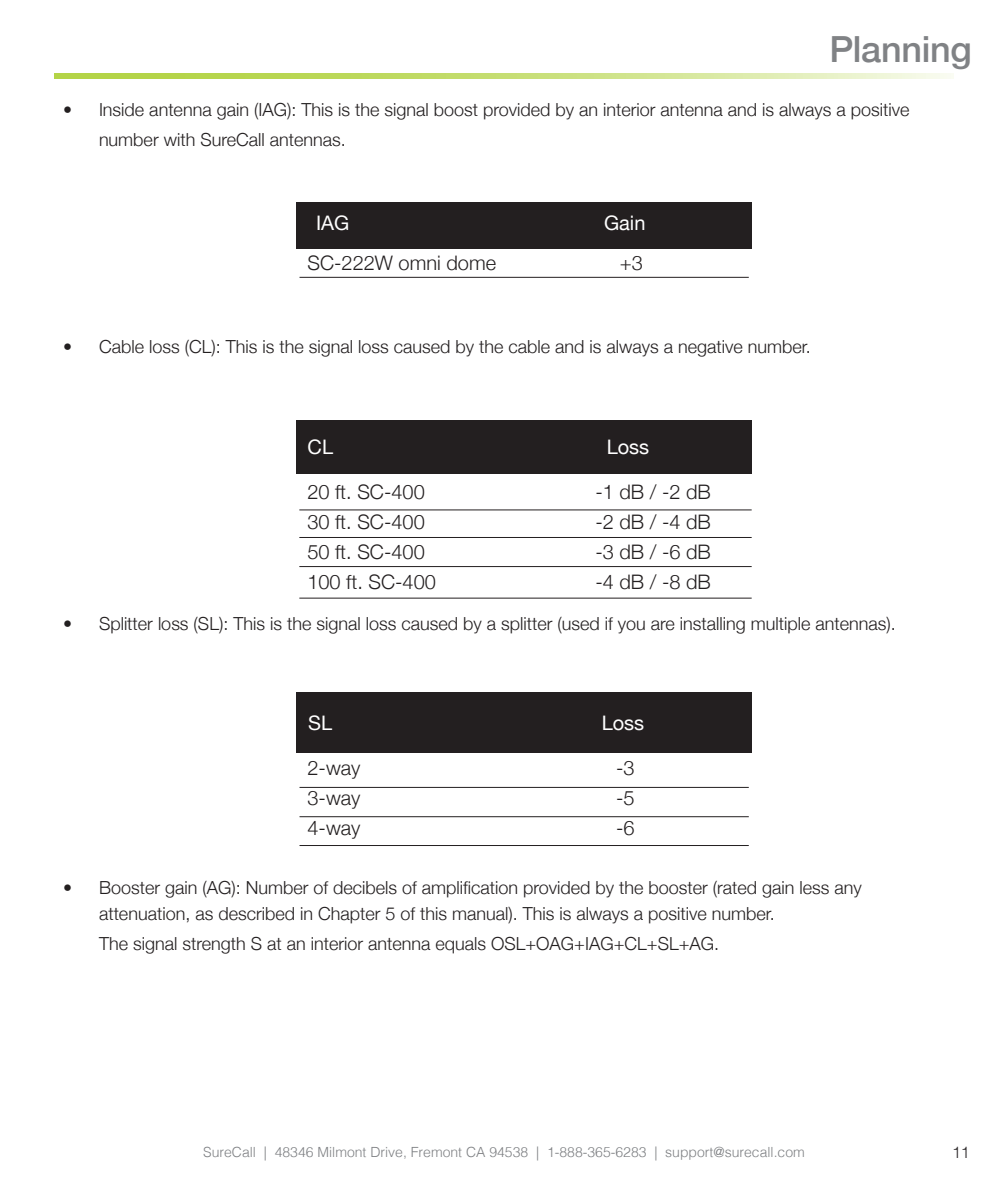
<style>
.page{position:relative;width:1008px;height:1181px;background:#fff}
.page>*{position:absolute;margin:0;border:0;box-sizing:border-box;transform-origin:0 0}
.page_header{font:500 36px "Helvetica Neue";letter-spacing:-.01em;color:#808285}
.t1{font:300 20px "Helvetica Neue";color:#231f20}
.t2{font:20px "Helvetica Neue";color:#fff}
.t3{font:300 18px/30px "Helvetica Neue";color:#231f20}
.t4{font:300 16px "Helvetica Neue";color:#231f20}
.t5{font:300 14px "Helvetica";color:#7e8083}
</style>
<div class="page">
<svg style="left:54px;top:74px;width:900px;height:5px;background:#cbe181"></svg>
<div style="left:297px;top:692px;width:455px;height:61px;background:#231f20"></div>
<hr style="left:300px;top:787px;width:449px;height:1px;background:#231f20">
<hr style="left:300px;top:845px;width:449px;height:1px;background:#231f20">
<hr style="left:300px;top:816px;width:449px;height:1px;background:#231f20">
<div style="left:297px;top:202px;width:455px;height:47px;background:#231f20"></div>
<hr style="left:300px;top:277px;width:449px;height:1px;background:#231f20">
<div style="left:297px;top:420px;width:455px;height:54px;background:#231f20"></div>
<hr style="left:299px;top:509px;width:453px;height:1px;background:#231f20">
<hr style="left:299px;top:566px;width:453px;height:1px;background:#231f20">
<hr style="left:299px;top:537px;width:453px;height:1px;background:#231f20">
<hr style="left:299px;top:598px;width:453px;height:1px;background:#231f20">
<p class="page_header" style="left:829px;top:20px;width:144px">Planning</p>
<p class="t3" style="left:99px;top:94px;width:812px;text-indent:-36px">• Inside antenna gain (IAG): This is the signal boost provided by an interior antenna and is always a positive number with SureCall antennas.</p>
<p class="t2" style="left:316px;top:208px;width:35px">IAG</p>
<p class="t2" style="left:604px;top:208px;width:43px">Gain</p>
<p class="t1" style="left:308px;top:247px;width:190px">SC-222W omni dome</p>
<p class="t1" style="left:620px;top:247px;width:25px">+3</p>
<p class="t3" style="left:63px;top:331px;width:749px">• Cable loss (CL): This is the signal loss caused by the cable and is always a negative number.</p>
<p class="t2" style="left:308px;top:432px;width:27px">CL</p>
<p class="t2" style="left:607px;top:432px;width:44px">Loss</p>
<p class="t1" style="left:307px;top:476px;width:119px">20 ft. SC-400</p>
<p class="t1" style="left:595px;top:476px;width:117px">-1 dB / -2 dB</p>
<p class="t1" style="left:307px;top:506px;width:119px">30 ft. SC-400</p>
<p class="t1" style="left:595px;top:506px;width:117px">-2 dB / -4 dB</p>
<p class="t1" style="left:307px;top:536px;width:119px">50 ft. SC-400</p>
<p class="t1" style="left:595px;top:536px;width:117px">-3 dB / -6 dB</p>
<p class="t1" style="left:307px;top:566px;width:130px">100 ft. SC-400</p>
<p class="t1" style="left:595px;top:566px;width:117px">-4 dB / -8 dB</p>
<p class="t3" style="left:63px;top:607px;width:834px">• Splitter loss (SL): This is the signal loss caused by a splitter (used if you are installing multiple antennas).</p>
<p class="t2" style="left:308px;top:708px;width:26px">SL</p>
<p class="t2" style="left:602px;top:708px;width:44px">Loss</p>
<p class="t1" style="left:308px;top:752px;width:54px">2-way</p>
<p class="t1" style="left:616px;top:752px;width:20px">-3</p>
<p class="t1" style="left:308px;top:782px;width:54px">3-way</p>
<p class="t1" style="left:616px;top:782px;width:20px">-5</p>
<p class="t1" style="left:308px;top:812px;width:54px">4-way</p>
<p class="t1" style="left:616px;top:812px;width:20px">-6</p>
<p class="t3" style="left:99px;top:873px;width:764px;line-height:26px;text-indent:-36px">• Booster gain (AG): Number of decibels of amplification provided by the booster (rated gain less any attenuation, as described in Chapter 5 of this manual). This is always a positive number.</p>
<p class="t3" style="left:99px;top:927px;width:622px">The signal strength S at an interior antenna equals OSL+OAG+IAG+CL+SL+AG.</p>
<p class="t5" style="left:203px;top:1140px;width:603px">SureCall | 48346 Milmont Drive, Fremont CA 94538 | 1-888-365-6283 | support@surecall.com</p>
<p class="t4" style="left:953px;top:1140px;width:19px">11</p>
</div>
